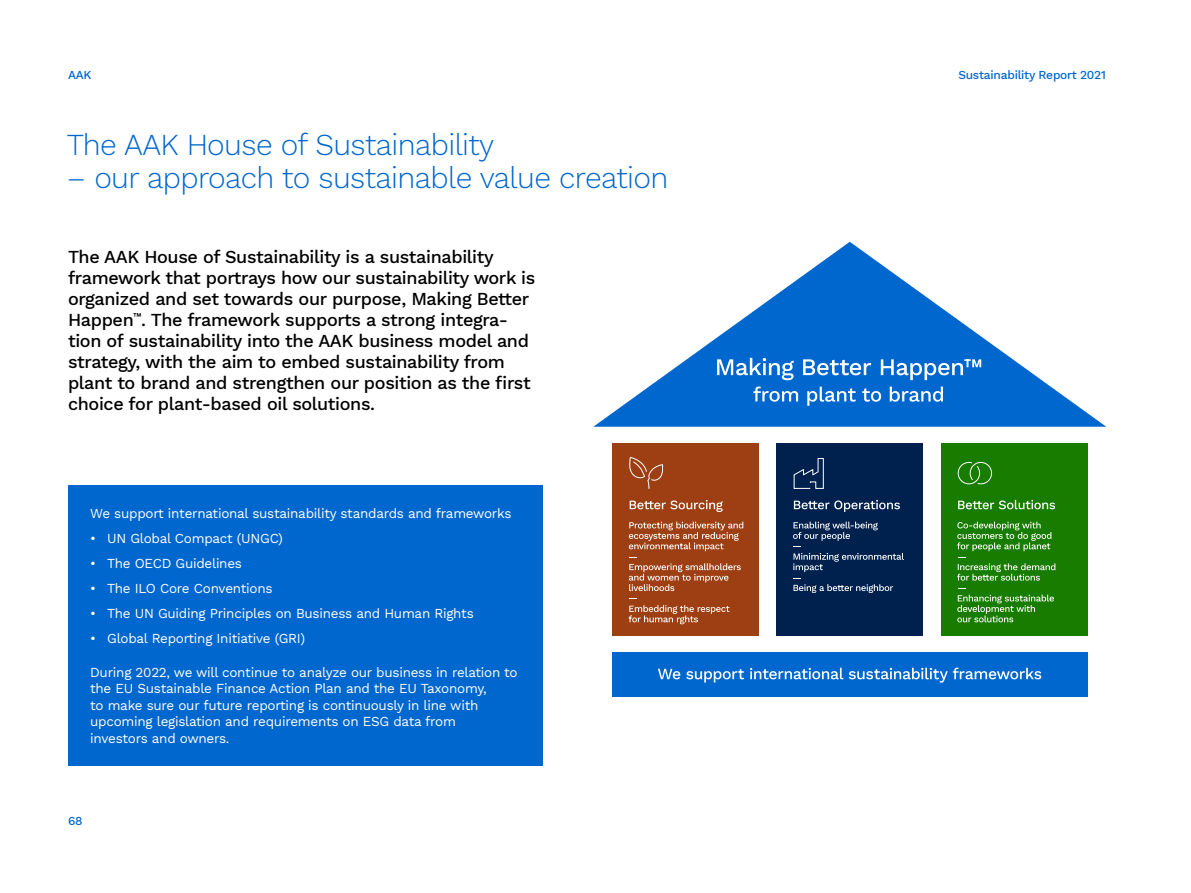
<style>
.page{position:relative;width:1191px;height:893px;background:#fff}
.page>*{position:absolute;margin:0;border:0;box-sizing:border-box;transform-origin:0 0}
.t1{font:300 30px "Work Sans";letter-spacing:-.02em;color:#0067ce}
.t2{font:500 18px/21px "Work Sans";letter-spacing:-.02em;color:#000}
.t3{font:13.5px/16.5px "Work Sans";letter-spacing:-.02em;color:#fff}
.t4{font:500 12px "Work Sans";letter-spacing:-.02em;color:#0067ce}
</style>
<div class="page">
<svg style="left:593px;top:242px;width:513px;height:185px"></svg>
<div style="left:612px;top:652px;width:475px;height:45px;background:#0067ce"></div>
<div style="left:612px;top:443px;width:146px;height:192px;background:#9d3f12"></div>
<div style="left:776px;top:443px;width:147px;height:192px;background:#00214d"></div>
<div style="left:941px;top:443px;width:146px;height:192px;background:#187c00"></div>
<svg style="left:629px;top:457px;width:35px;height:32px"></svg>
<svg style="left:793px;top:458px;width:199px;height:31px"></svg>
<svg style="left:753px;top:386px;width:190px;height:20px;background:#3888d8"></svg>
<svg style="left:717px;top:358px;width:264px;height:22px"></svg>
<svg style="left:658px;top:668px;width:383px;height:15px"></svg>
<svg style="left:958px;top:500px;width:97px;height:9px"></svg>
<svg style="left:629px;top:500px;width:94px;height:12px"></svg>
<svg style="left:794px;top:500px;width:106px;height:12px"></svg>
<svg style="left:957px;top:595px;width:97px;height:27px"></svg>
<svg style="left:957px;top:557px;width:98px;height:24px"></svg>
<svg style="left:957px;top:522px;width:94px;height:29px"></svg>
<svg style="left:628px;top:605px;width:101px;height:19px"></svg>
<svg style="left:629px;top:557px;width:112px;height:34px"></svg>
<svg style="left:629px;top:522px;width:114px;height:29px"></svg>
<svg style="left:793px;top:578px;width:100px;height:15px"></svg>
<svg style="left:793px;top:553px;width:111px;height:19px"></svg>
<svg style="left:793px;top:522px;width:85px;height:25px"></svg>
<div style="left:68px;top:485px;width:475px;height:280px;background:#0067ce"></div>
<p class="t4" style="left:68px;top:66px;width:25px">AAK</p>
<h1 class="t1" style="left:67px;top:122px;width:429px">The AAK House of Sustainability</h1>
<h1 class="t1" style="left:67px;top:155px;width:603px">– our approach to sustainable value creation</h1>
<p class="t2" style="left:68px;top:246px;width:469px">The AAK House of Sustainability is a sustainability framework that portrays how our sustainability work is organized and set towards our purpose, Making Better Happen<sup>™</sup>. The framework supports a strong integra&shy;tion of sustainability into the AAK business model and strategy, with the aim to embed sustainability from plant to brand and strengthen our position as the first choice for plant-based oil solutions.</p>
<p class="t3" style="left:90px;top:505px;width:423px">We support international sustainability standards and frameworks</p>
<p class="t3" style="left:90px;top:530px;width:194px">• UN Global Compact (UNGC)</p>
<p class="t3" style="left:90px;top:555px;width:153px">• The OECD Guidelines</p>
<p class="t3" style="left:90px;top:580px;width:184px">• The ILO Core Conventions</p>
<p class="t3" style="left:90px;top:605px;width:385px">• The UN Guiding Principles on Business and Human Rights</p>
<p class="t3" style="left:90px;top:630px;width:216px">• Global Reporting Initiative (GRI)</p>
<p class="t3" style="left:90px;top:663px;width:429px">During 2022, we will continue to analyze our business in relation to the EU Sustainable Finance Action Plan and the EU Taxonomy,<br>to make sure our future reporting is continuously in line with upcoming legislation and requirements on ESG data from<br>investors and owners.</p>
<p class="t4" style="left:68px;top:812px;width:16px">68</p>
<p class="t4" style="left:958px;top:66px;width:149px">Sustainability Report 2021</p>
</div>
